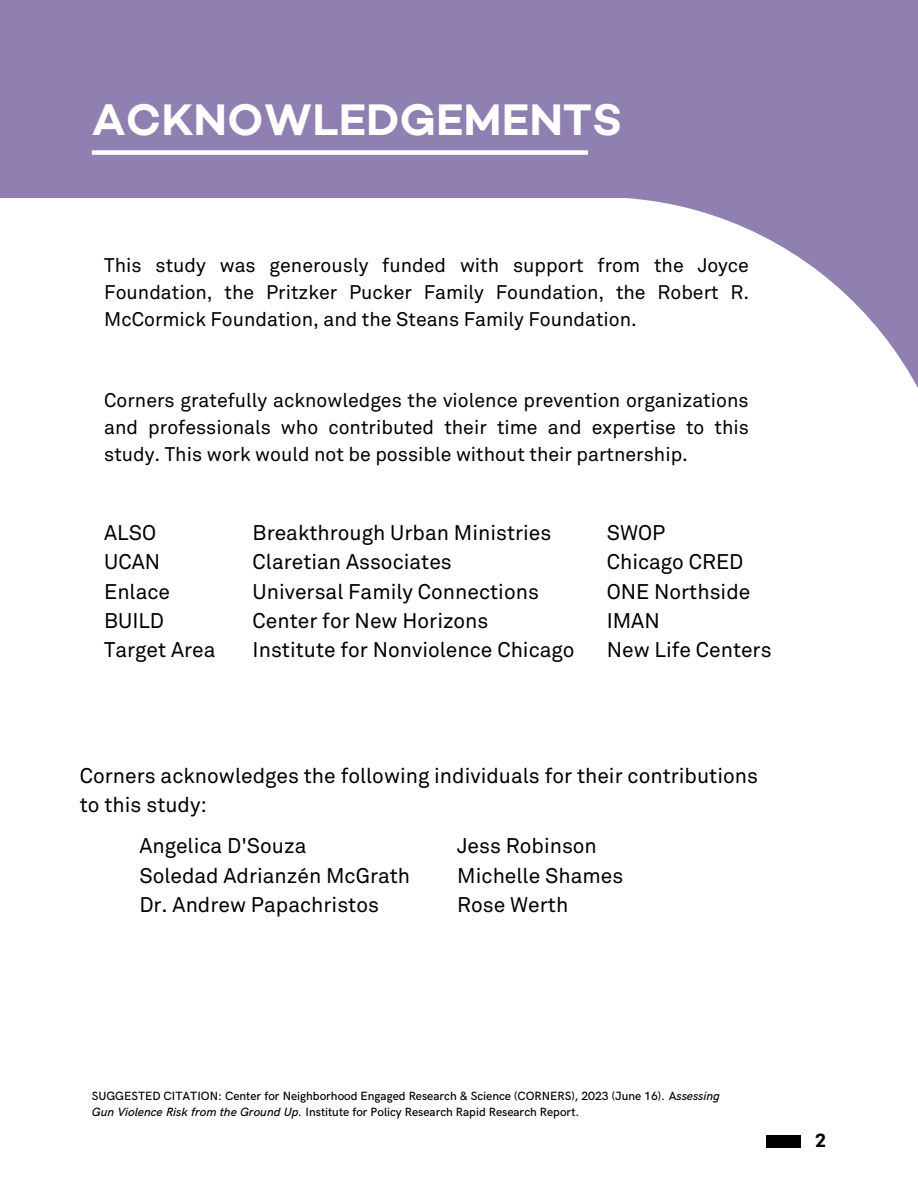
<style>
.page{position:relative;width:918px;height:1188px;background:#fff}
.page>*{position:absolute;margin:0;border:0;box-sizing:border-box;transform-origin:0 0}
.t1{font:600 45px "Campton";color:#fff}
.t2{font:21px/29.2px "Akk Rg Pro 1";color:#000}
.t3{font:19.5px/27px "Akk Rg Pro 1";color:#000;text-align:justify}
.t4{font:600 19.5px "Campton";color:#000}
.t5{font:500 12px/16px "HK Grotesk";color:#000}
.s1{font-style:italic}
</style>
<div class="page">
<div style="left:0;top:0;width:918px;height:198px;background:#9080b2"></div>
<svg style="left:626px;top:198px;width:292px;height:190px"></svg>
<div style="left:92px;top:150px;width:496px;height:5px;background:#fff"></div>
<div style="left:766px;top:1135px;width:34px;height:13px;background:#000"></div>
<p class="t1" style="left:92px;top:92px;width:532px">ACKNOWLEDGEMENTS</p>
<p class="t3" style="left:104px;top:253px;width:646px">This study was generously funded with support from the Joyce Foundation, the Pritzker Pucker Family Foundation, the Robert R.<br>McCormick Foundation, and the Steans Family Foundation.</p>
<p class="t3" style="left:104px;top:388px;width:646px">Corners gratefully acknowledges the violence prevention organizations and professionals who contributed their time and expertise to this study. This work would not be possible without their partnership.</p>
<p class="t2" style="left:104px;top:519px;width:53px">ALSO</p>
<p class="t2" style="left:104px;top:549px;width:57px">UCAN</p>
<p class="t2" style="left:104px;top:578px;width:67px">Enlace</p>
<p class="t2" style="left:104px;top:607px;width:61px">BUILD</p>
<p class="t2" style="left:104px;top:636px;width:113px">Target Area</p>
<p class="t2" style="left:253px;top:519px;width:300px">Breakthrough Urban Ministries</p>
<p class="t2" style="left:253px;top:549px;width:201px">Claretian Associates</p>
<p class="t2" style="left:253px;top:578px;width:288px">Universal Family Connections</p>
<p class="t2" style="left:253px;top:607px;width:237px">Center for New Horizons</p>
<p class="t2" style="left:253px;top:636px;width:324px">Institute for Nonviolence Chicago</p>
<p class="t2" style="left:607px;top:519px;width:60px">SWOP</p>
<p class="t2" style="left:607px;top:549px;width:138px">Chicago CRED</p>
<p class="t2" style="left:607px;top:578px;width:145px">ONE Northside</p>
<p class="t2" style="left:607px;top:607px;width:55px">IMAN</p>
<p class="t2" style="left:607px;top:636px;width:166px">New Life Centers</p>
<p class="t2" style="left:80px;top:762px;width:680px">Corners acknowledges the following individuals for their contributions to this study:</p>
<p class="t2" style="left:139px;top:833px;width:169px">Angelica D'Souza</p>
<p class="t2" style="left:139px;top:862px;width:272px">Soledad Adrianzén McGrath</p>
<p class="t2" style="left:139px;top:891px;width:241px">Dr. Andrew Papachristos</p>
<p class="t2" style="left:457px;top:833px;width:141px">Jess Robinson</p>
<p class="t2" style="left:457px;top:862px;width:168px">Michelle Shames</p>
<p class="t2" style="left:457px;top:891px;width:113px">Rose Werth</p>
<p class="t5" style="left:92px;top:1088px;width:630px">SUGGESTED CITATION: Center for Neighborhood Engaged Research &amp; Science (CORNERS), 2023 (June 16). A<span class="s1">ssessing<br>Gun Violence Risk from the Ground Up.</span> Institute for Policy Research Rapid Research Report.</p>
<p class="t4" style="left:815px;top:1128px;width:12px">2</p>
</div>
